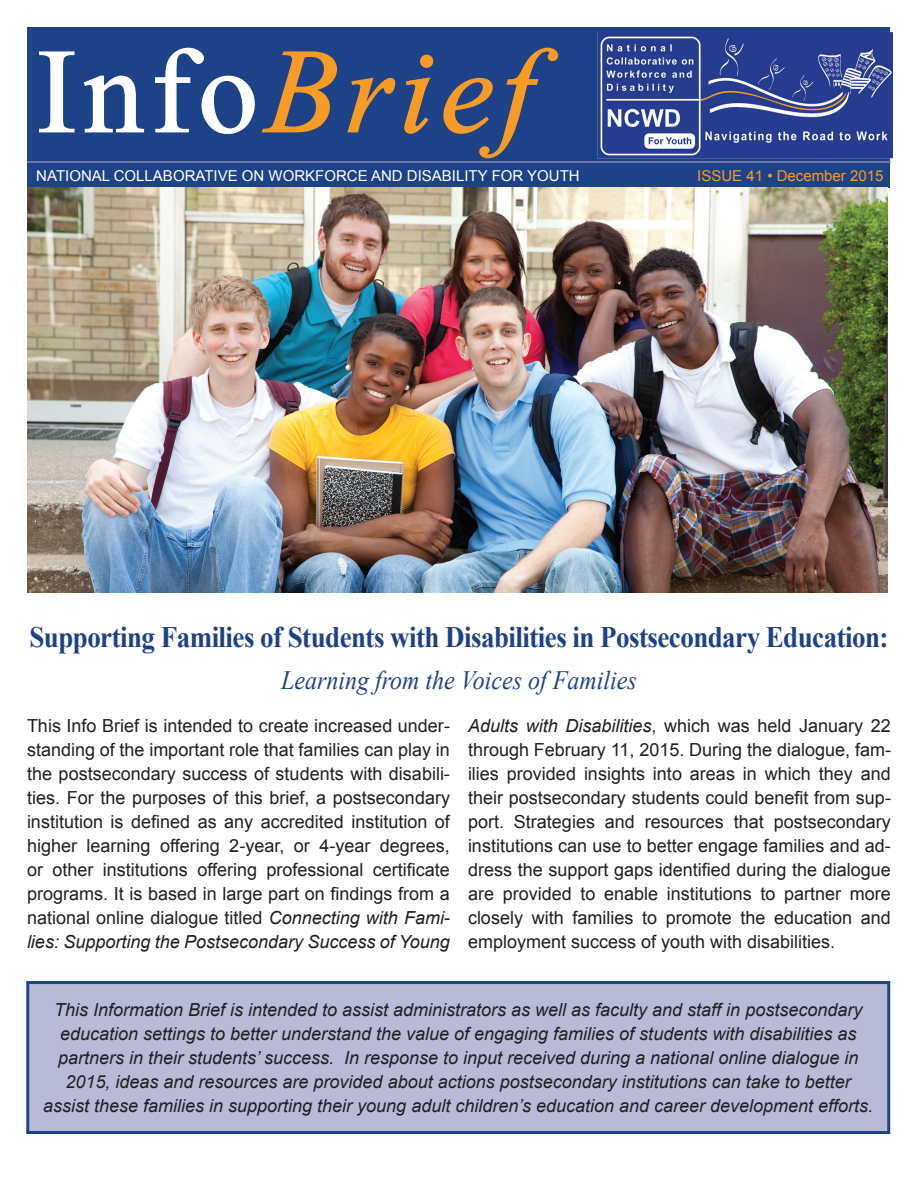
<style>
.page{position:relative;width:918px;height:1188px;background:#fff}
.page>*{position:absolute;margin:0;border:0;box-sizing:border-box;transform-origin:0 0}
.t1{font:italic 120px "Times New Roman";letter-spacing:.06em;color:#f89b24}
.t2{font:700 29.7px "Times New Roman";letter-spacing:-.02em;color:#1e4288;scale:.91 1}
.t3{font:italic 26.4px "Times New Roman";color:#1e4288;scale:.91 1}
.t4{font:18px/24px "Arial";color:#231f20;text-align:justify}
.t5{font:italic 18px/24px "Arial";color:#231f20}
.t6{font:15px "Arial";color:#fff}
.t7{font:15px "Arial";color:#f89b24}
.s1{font-style:normal;color:#fff}
.s2{font-style:normal}
.s3{font-style:italic}
</style>
<div class="page">
<div style="left:27px;top:27px;width:863px;height:161px;background:#1e4288"></div>
<hr style="left:27px;top:161px;width:864px;height:2px;background:#8388b6">
<svg style="left:39px;top:51px;width:36px;height:82px"></svg>
<svg style="left:83px;top:75px;width:62px;height:58px"></svg>
<svg style="left:155px;top:47px;width:182px;height:87px"></svg>
<svg style="left:347px;top:77px;width:49px;height:56px"></svg>
<svg style="left:404px;top:54px;width:30px;height:80px"></svg>
<svg style="left:443px;top:47px;width:116px;height:112px"></svg>
<img style="left:27px;top:188px;width:861px;height:404px">
<img style="left:592px;top:32px;width:301px;height:131px">
<div style="left:28px;top:983px;width:861px;height:149px;background:#b9bbd6"></div>
<div style="left:26px;top:981px;width:864px;height:153px;border:3px solid #1e4288"></div>
<p class="t1" style="left:37px;top:9px;width:499px"><span class="s1">Info</span>Brief</p>
<p class="t6" style="left:36px;top:165px;width:545px">NATIONAL COLLABORATIVE ON WORKFORCE AND DISABILITY FOR YOUTH</p>
<p class="t7" style="left:697px;top:165px;width:188px">ISSUE 41 • December 2015</p>
<h2 class="t2" style="left:29px;top:616px;width:946px">Supporting Families of Students with Disabilities in Postsecondary Education:</h2>
<h2 class="t3" style="left:281px;top:662px;width:392px">Learning from the Voices of Families</h2>
<p class="t4" style="left:27px;top:714px;width:425px">This Info Brief is intended to create increased under&shy;standing of the important role that families can play in the postsecondary success of students with disabili&shy;ties. For the purposes of this brief, a postsecondary</p>
<p class="t4" style="left:27px;top:810px;width:424px">institution is defined as any accredited institution of</p>
<p class="t4" style="left:27px;top:834px;width:424px">higher learning offering 2-year, or 4-year degrees,</p>
<p class="t4" style="left:27px;top:858px;width:425px">or other institutions offering professional certificate programs. It is based in large part on findings from a</p>
<p class="t5" style="left:27px;top:906px;width:425px"><span class="s2">national online dialogue titled</span> Connecting with Fami&shy;lies: Supporting the Postsecondary Success of Young</p>
<p class="t4" style="left:468px;top:714px;width:424px"><span class="s3">Adults with Disabilities</span>, which was held January 22 through February 11, 2015. During the dialogue, fam&shy;ilies provided insights into areas in which they and their postsecondary students could benefit from sup&shy;port. Strategies and resources that postsecondary institutions can use to better engage families and ad-</p>
<p class="t4" style="left:468px;top:858px;width:424px">dress the support gaps identified during the dialogue</p>
<p class="t4" style="left:468px;top:882px;width:424px">are provided to enable institutions to partner more closely with families to promote the education and employment success of youth with disabilities.</p>
<p class="t5" style="left:43px;top:998px;width:832px;text-align:center">This Information Brief is intended to assist administrators as well as faculty and staff in postsecondary education settings to better understand the value of engaging families of students with disabilities as partners in their students’ success. In response to input received during a national online dialogue in 2015, ideas and resources are provided about actions postsecondary institutions can take to better assist these families in supporting their young adult children’s education and career development efforts.</p>
</div>
